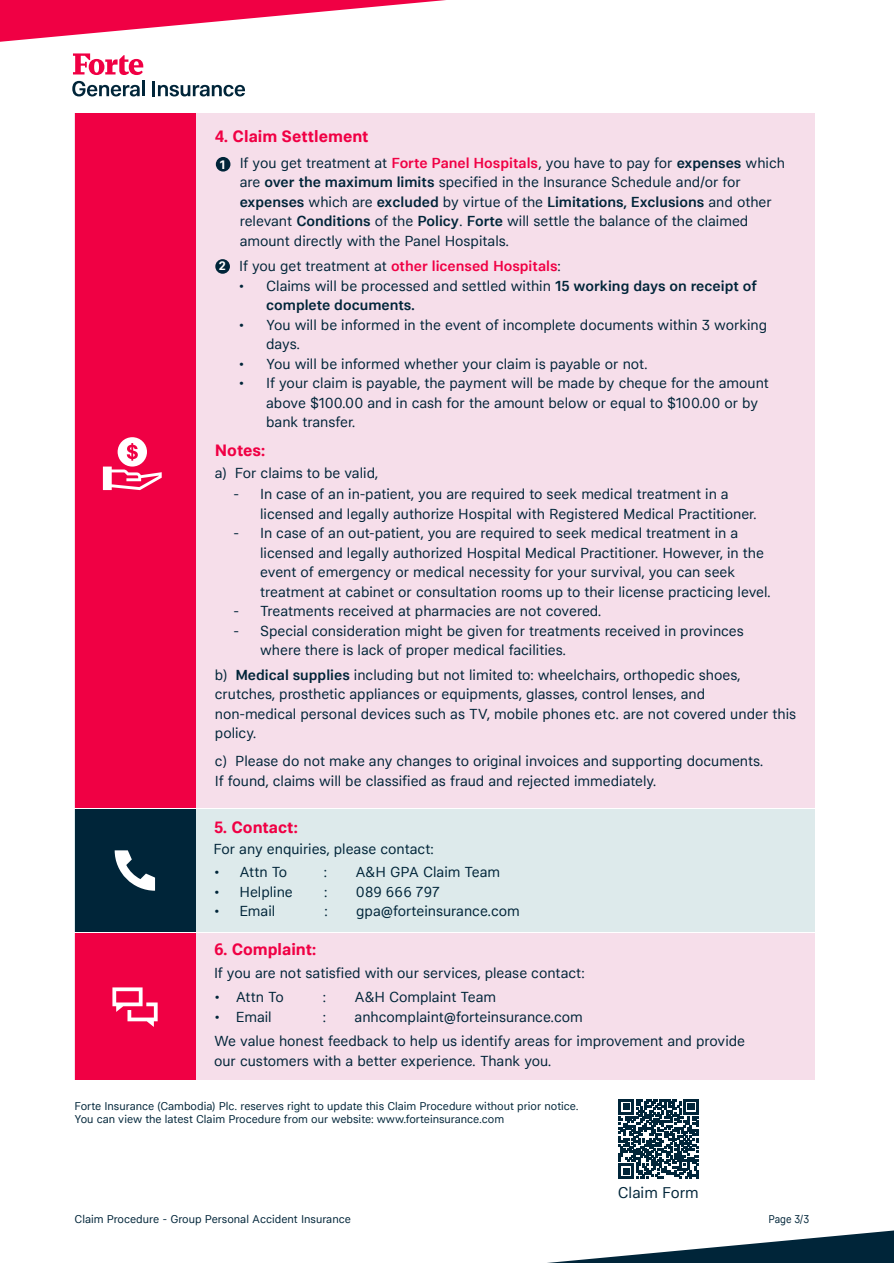
<style>
.page{position:relative;width:894px;height:1263px;background:#fff}
.page>*{position:absolute;margin:0;border:0;box-sizing:border-box;transform-origin:0 0}
.t1{font:700 15px "Niradei";color:#f00044}
.t2{font:14.4px "Niradei";color:#002539}
.t3{font:13.5px/19.5px "Niradei";color:#002539}
.t4{font:600 13.5px/19.5px "Niradei";color:#002539}
.t5{font:600 13.5px "Niradei";color:#f00044}
.t6{font:700 11.25px "Niradei";color:#fff}
.t7{font:10.5px/13.5px "Niradei";color:#002539}
.t8{font:10.5px "Niradei";color:#002539;scale:.9 1}
.s1{font-weight:600;color:#f00044}
.s2{font-weight:600}
.s3{font-weight:400;color:#002539}
.s4{font-weight:400}
</style>
<div class="page">
<div style="left:74px;top:114px;width:740px;height:694px;background:#f6deea"></div>
<div style="left:74px;top:114px;width:121px;height:694px;background:#f00044"></div>
<div style="left:215px;top:259px;width:15px;height:15px;background:#002539;border-radius:50%"></div>
<svg style="left:103px;top:437px;width:59px;height:53px"></svg>
<svg style="left:618px;top:1099px;width:80px;height:80px"></svg>
<div style="left:216px;top:157px;width:14px;height:15px;background:#002539;border-radius:50%"></div>
<svg style="left:547px;top:1230px;width:346px;height:33px"></svg>
<svg style="left:0;top:0;width:446px;height:42px"></svg>
<svg style="left:73px;top:53px;width:70px;height:22px"></svg>
<svg style="left:72px;top:81px;width:72px;height:15px"></svg>
<hr style="left:152px;top:81px;width:3px;height:15px;background:#002539">
<svg style="left:158px;top:85px;width:87px;height:11px"></svg>
<div style="left:74px;top:933px;width:740px;height:146px;background:#f6deea"></div>
<div style="left:74px;top:933px;width:121px;height:146px;background:#f00044"></div>
<div style="left:74px;top:809px;width:740px;height:123px;background:#ddeaeb"></div>
<div style="left:74px;top:809px;width:121px;height:123px;background:#002539"></div>
<svg style="left:112px;top:987px;width:46px;height:40px"></svg>
<svg style="left:115px;top:850px;width:40px;height:41px"></svg>
<p class="t1" style="left:215px;top:129px;width:155px">4. Claim Settlement</p>
<p class="t3" style="left:240px;top:153px;width:546px">If you get treatment at <span class="s1">Forte Panel Hospitals</span>, you have to pay for <span class="s2">expenses</span> which are <span class="s2">over the maximum limits</span> specified in the Insurance Schedule and/or for <span class="s2">expenses</span> which are <span class="s2">excluded</span> by virtue of the <span class="s2">Limitations, Exclusions</span> and other relevant <span class="s2">Conditions</span> of the <span class="s2">Policy</span>. <span class="s2">Forte</span> will settle the balance of the claimed amount directly with the Panel Hospitals.</p>
<p class="t6" style="left:220px;top:158px;width:7px">1</p>
<p class="t6" style="left:219px;top:260px;width:9px">2</p>
<p class="t5" style="left:239px;top:259px;width:323px"><span class="s3">If you get treatment at</span> other licensed Hospitals<span class="s3">:</span></p>
<p class="t4" style="left:266px;top:276px;width:492px;text-indent:-27px"><span class="s4">• Claims will be processed and settled within</span> 15 working days on receipt of complete documents.</p>
<p class="t3" style="left:266px;top:315px;width:502px;text-indent:-27px">• You will be informed in the event of incomplete documents within 3 working days.</p>
<p class="t3" style="left:239px;top:354px;width:410px">• You will be informed whether your claim is payable or not.</p>
<p class="t3" style="left:266px;top:374px;width:504px;text-indent:-27px">• If your claim is payable, the payment will be made by cheque for the amount above $100.00 and in cash for the amount below or equal to $100.00 or by bank transfer.</p>
<p class="t1" style="left:215px;top:442px;width:52px">Notes:</p>
<p class="t3" style="left:215px;top:463px;width:165px">a) For claims to be valid,</p>
<p class="t3" style="left:260px;top:485px;width:498px;text-indent:-27px">- In case of an in-patient, you are required to seek medical treatment in a licensed and legally authorize Hospital with Registered Medical Practitioner.</p>
<p class="t3" style="left:260px;top:524px;width:512px;text-indent:-27px">- In case of an out-patient, you are required to seek medical treatment in a licensed and legally authorized Hospital Medical Practitioner. However, in the event of emergency or medical necessity for your survival, you can seek treatment at cabinet or consultation rooms up to their license practicing level.</p>
<p class="t3" style="left:233px;top:602px;width:370px">- Treatments received at pharmacies are not covered.</p>
<p class="t3" style="left:260px;top:621px;width:485px;text-indent:-27px">- Special consideration might be given for treatments received in provinces where there is lack of proper medical facilities.</p>
<p class="t3" style="left:215px;top:665px;width:582px">b) <span class="s2">Medical supplies</span> including but not limited to: wheelchairs, orthopedic shoes, crutches, prosthetic appliances or equipments, glasses, control lenses, and<br>non-medical personal devices such as TV, mobile phones etc. are not covered under this policy.</p>
<p class="t3" style="left:215px;top:752px;width:550px">c) Please do not make any changes to original invoices and supporting documents.<br>If found, claims will be classified as fraud and rejected immediately.</p>
<p class="t1" style="left:214px;top:819px;width:85px">5. Contact:</p>
<p class="t3" style="left:214px;top:863px;width:74px">• Attn To</p>
<p class="t3" style="left:324px;top:863px;width:5px">:</p>
<p class="t3" style="left:355px;top:863px;width:146px">A&amp;H GPA Claim Team</p>
<p class="t3" style="left:214px;top:882px;width:80px">• Helpline</p>
<p class="t3" style="left:324px;top:882px;width:5px">:</p>
<p class="t3" style="left:356px;top:882px;width:85px">089 666 797</p>
<p class="t3" style="left:214px;top:902px;width:62px">• Email</p>
<p class="t3" style="left:324px;top:902px;width:5px">:</p>
<p class="t3" style="left:356px;top:902px;width:165px">gpa@forteinsurance.com</p>
<p class="t3" style="left:213px;top:839px;width:222px">For any enquiries, please contact:</p>
<p class="t1" style="left:214px;top:941px;width:104px">6. Complaint:</p>
<p class="t3" style="left:215px;top:988px;width:70px">• Attn To</p>
<p class="t3" style="left:323px;top:988px;width:5px">:</p>
<p class="t3" style="left:354px;top:988px;width:143px">A&amp;H Complaint Team</p>
<p class="t3" style="left:215px;top:1007px;width:58px">• Email</p>
<p class="t3" style="left:323px;top:1007px;width:5px">:</p>
<p class="t3" style="left:214px;top:963px;width:372px">If you are not satisfied with our services, please contact:</p>
<p class="t3" style="left:214px;top:1005px;width:532px;line-height:24.5px;text-indent:140px">anhcomplaint@forteinsurance.com<br>We value honest feedback to help us identify areas for improvement and provide</p>
<p class="t3" style="left:214px;top:1051px;width:339px">our customers with a better experience. Thank you.</p>
<p class="t7" style="left:74px;top:1099px;width:505px">Forte Insurance (Cambodia) Plc. reserves right to update this Claim Procedure without prior notice.<br>You can view the latest Claim Procedure from our website: www.forteinsurance.com</p>
<p class="t2" style="left:617px;top:1185px;width:82px">Claim Form</p>
<p class="t7" style="left:74px;top:1213px;width:278px">Claim Procedure - Group Personal Accident Insurance</p>
<p class="t8" style="left:768px;top:1213px;width:47px">Page 3/3</p>
</div>
